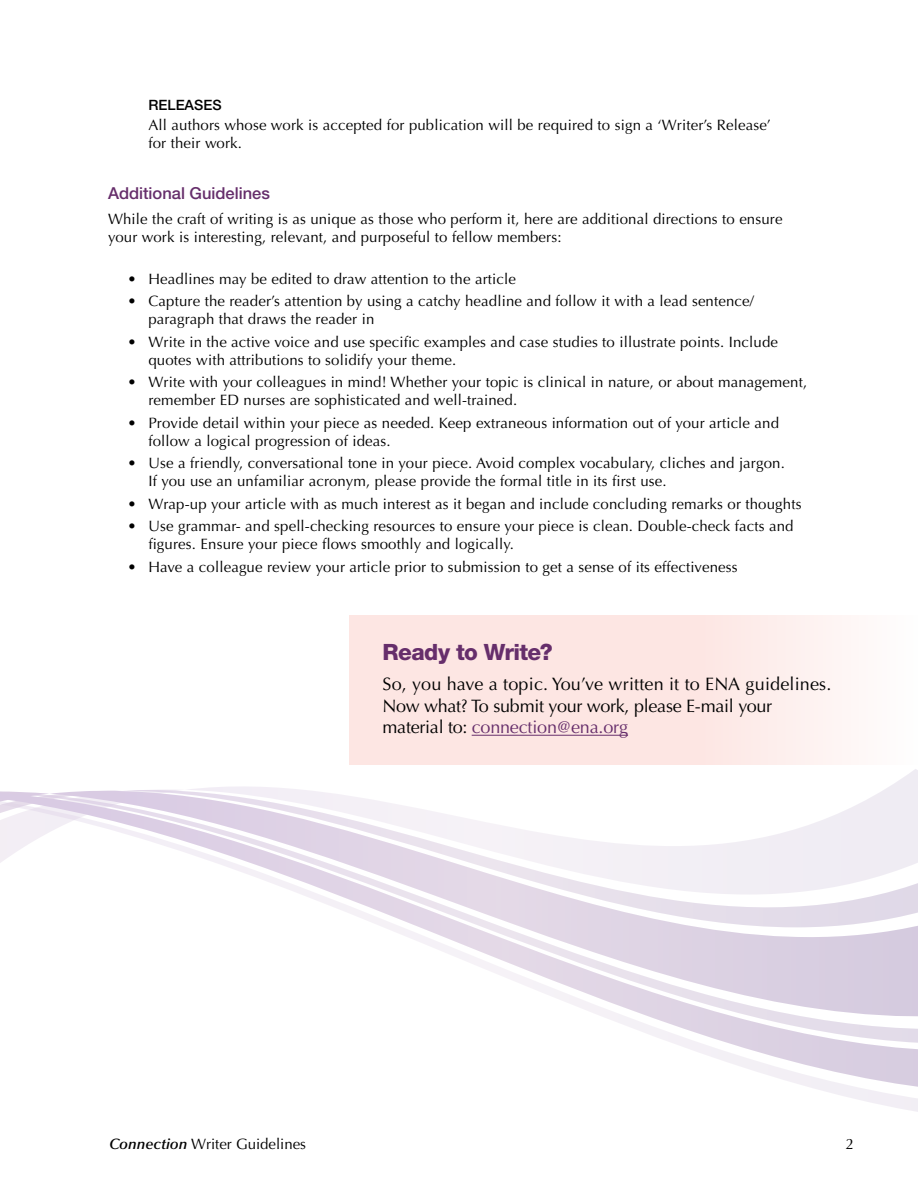
<style>
.page{position:relative;width:918px;height:1188px;background:#fff}
.page>*{position:absolute;margin:0;border:0;box-sizing:border-box;transform-origin:0 0}
.t1{font:800 22.5px "Helvetica Neue LT Std";letter-spacing:-.025em;color:#662e6b}
.t2{font:18px/21.6px "Optima LT Std";letter-spacing:-.01em;color:#000}
.t3{font:500 16.5px "Helvetica Neue LT Std";color:#662e6b}
.t4{font:15px/18px "Optima LT Std";letter-spacing:.01em;color:#000}
.t5{font:15px "Optima";color:#000}
.t6{font:500 14.25px "Helvetica Neue LT Std";color:#000}
.s1{font-weight:700}
.s2{color:#662e6b}
.s3{font-weight:600;font-style:italic}
</style>
<div class="page">
<svg style="left:188px;top:769px;width:730px;height:21px"></svg>
<svg style="left:0;top:792px;width:918px;height:298px"></svg>
<div style="left:349px;top:615px;width:569px;height:150px;background:linear-gradient(to right,#fde0dd,#fef5f4)"></div>
<hr style="left:472px;top:735px;width:156px;height:1px;background:#662e6b">
<p class="t6" style="left:148px;top:97px;width:75px">RELEASES</p>
<p class="t4" style="left:148px;top:116px;width:624px">All authors whose work is accepted for publication will be required to sign a ‘Writer’s Release’ for their work.</p>
<p class="t3" style="left:108px;top:183px;width:163px">Additional Guidelines</p>
<p class="t4" style="left:108px;top:210px;width:676px">While the craft of writing is as unique as those who perform it, here are additional directions to ensure your work is interesting, relevant, and purposeful to fellow members:</p>
<p class="t4" style="left:128px;top:270px;width:390px"><span class="s1">•</span> Headlines may be edited to draw attention to the article</p>
<p class="t4" style="left:148px;top:292px;width:607px;text-indent:-21px"><span class="s1">•</span> Capture the reader’s attention by using a catchy headline and follow it with a lead sentence/ paragraph that draws the reader in</p>
<p class="t4" style="left:148px;top:333px;width:631px;text-indent:-21px"><span class="s1">•</span> Write in the active voice and use specific examples and case studies to illustrate points. Include quotes with attributions to solidify your theme.</p>
<p class="t4" style="left:148px;top:373px;width:660px;text-indent:-21px"><span class="s1">•</span> Write with your colleagues in mind! Whether your topic is clinical in nature, or about management, remember ED nurses are sophisticated and well-trained.</p>
<p class="t4" style="left:148px;top:414px;width:632px;text-indent:-21px"><span class="s1">•</span> Provide detail within your piece as needed. Keep extraneous information out of your article and follow a logical progression of ideas.</p>
<p class="t4" style="left:149px;top:454px;width:638px;text-indent:-21px"><span class="s1">•</span> Use a friendly, conversational tone in your piece. Avoid complex vocabulary, cliches and jargon.<br>If you use an unfamiliar acronym, please provide the formal title in its first use.</p>
<p class="t4" style="left:128px;top:495px;width:676px"><span class="s1">•</span> Wrap-up your article with as much interest as it began and include concluding remarks or thoughts</p>
<p class="t4" style="left:149px;top:517px;width:647px;text-indent:-21px"><span class="s1">•</span> Use grammar- and spell-checking resources to ensure your piece is clean. Double-check facts and figures. Ensure your piece flows smoothly and logically.</p>
<p class="t4" style="left:128px;top:558px;width:612px"><span class="s1">•</span> Have a colleague review your article prior to submission to get a sense of its effectiveness</p>
<h1 class="t1" style="left:383px;top:638px;width:172px">Ready to Write?</h1>
<p class="t2" style="left:383px;top:674px;width:450px">So, you have a topic. You’ve written it to ENA guidelines.<br>Now what? To submit your work, please E-mail your material to: <span class="s2">connection@ena.org</span></p>
<p class="t4" style="left:109px;top:1135px;width:199px"><span class="s3">Connection</span> Writer Guidelines</p>
<p class="t5" style="left:846px;top:1135px;width:10px">2</p>
</div>
